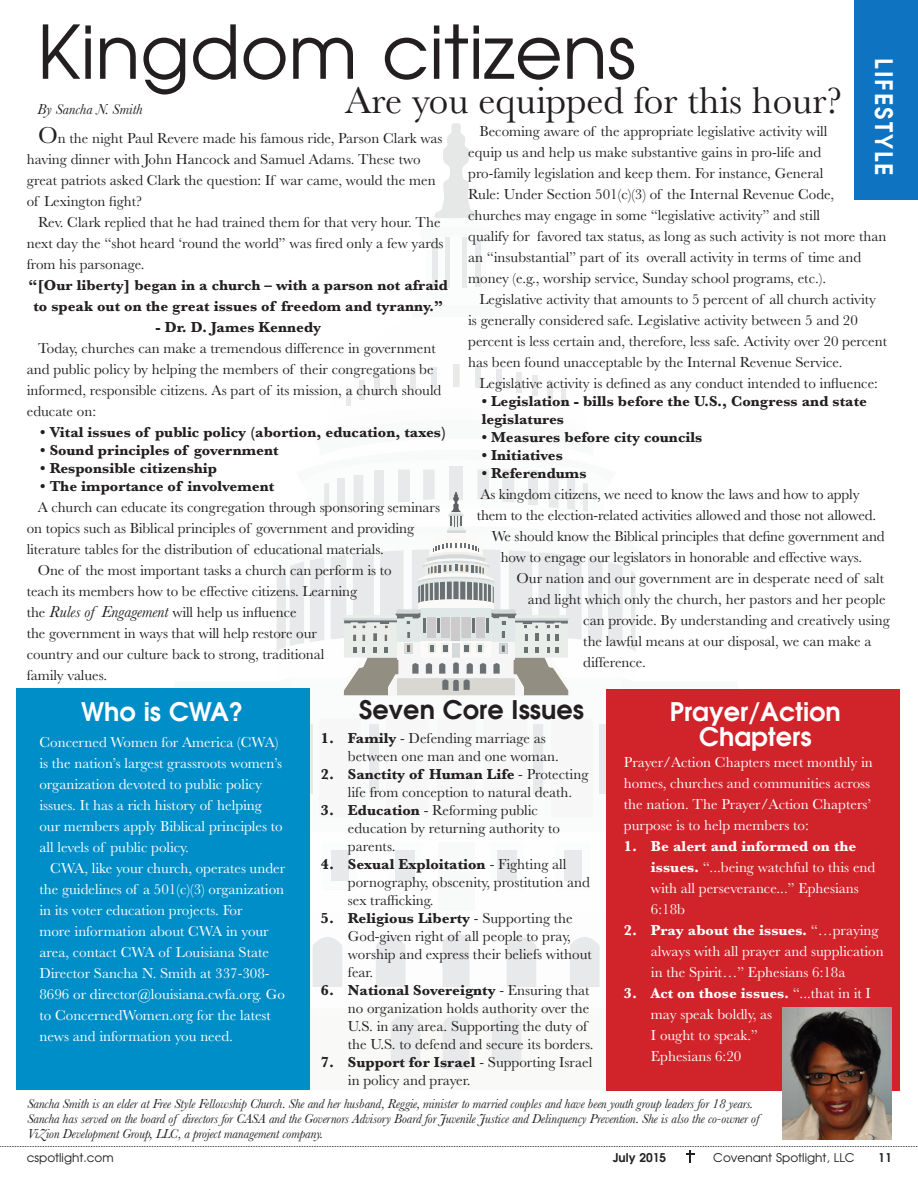
<style>
.page{position:relative;width:918px;height:1188px;background:#fff}
.page>*{position:absolute;margin:0;border:0;box-sizing:border-box;transform-origin:0 0}
.Headline_CSM{font:73.5px "Avian";color:#231f20}
.Subhead_CSM{font:39px "Baskerville";color:#231f20}
.Subhead_Informal_CSM{font:700 25.5px/25.5px "Avian";color:#fff;text-align:center}
.Body_Copy_CSM{font:700 25.5px "Avian";color:#231f20}
.Headline_CSM-2{font:700 24px "Avian";letter-spacing:.08em;color:#fff}
.Body_Copy_CSM-2{font:15px/21px "Baskerville";color:#231f20}
.Body_Copy_CSM-3{font:15px/21px "Baskerville";color:#fff}
.Body_Copy_CSM-4{font:700 15px/21px "Baskerville";color:#231f20;text-align:center}
.Byline_CSM{font:italic 15px "Baskerville";color:#231f20}
.Writer_Bio_CSM{font:italic 13.5px/15px "Baskerville";letter-spacing:-.01em;color:#231f20}
.t1{font:12px "Avian";color:#231f20}
.t2{font:700 12px "Avian";color:#231f20}
.s1{font-size:24px}
.s2{font-style:italic;font-size:16.5px}
.s3{font-weight:700}
</style>
<div class="page">
<svg style="left:0;top:1146px;width:918px;height:16px"></svg>
<div style="left:412px;top:306px;width:88px;height:11px;background:#f8f9f9"></div>
<svg style="left:432px;top:123px;width:49px;height:165px"></svg>
<svg style="left:16px;top:364px;width:620px;height:705px"></svg>
<div style="left:854px;top:0;width:64px;height:200px;background:#0e73c0"></div>
<div style="left:16px;top:689px;width:294px;height:401px;background:#008ec8"></div>
<div style="left:606px;top:689px;width:294px;height:402px;background:#d1232a"></div>
<img style="left:782px;top:1008px;width:110px;height:132px">
<p class="Headline_CSM" style="left:37px;top:16px;width:600px">Kingdom citizens</p>
<p class="Headline_CSM-2" style="left:897px;top:58px;width:119px;rotate:90deg">LIFESTYLE</p>
<p class="Subhead_CSM" style="left:345px;top:77px;width:499px">Are you equipped for this hour?</p>
<p class="Byline_CSM" style="left:37px;top:101px;width:107px">By Sancha N. Smith</p>
<p class="Body_Copy_CSM-2" style="left:468px;top:121px;width:420px;text-indent:11px">Becoming aware of the appropriate legislative activity will<br>equip us and help us make substantive gains in pro-life and pro-family legislation and keep them. For instance, General<br>Rule: Under Section 501(c)(3) of the Internal Revenue Code, churches may engage in some “legislative activity” and still<br>qualify for favored tax status, as long as such activity is not more than an “insubstantial” part of its overall activity in terms of time and money (e.g., worship service, Sunday school programs, etc.).</p>
<p class="Body_Copy_CSM-2" style="left:468px;top:289px;width:420px;text-indent:11px">Legislative activity that amounts to 5 percent of all church activity is generally considered safe. Legislative activity between 5 and 20 percent is less certain and, therefore, less safe. Activity over 20 percent has been found unacceptable by the Internal Revenue Service.</p>
<p class="Body_Copy_CSM-2" style="left:479px;top:373px;width:400px">Legislative activity is defined as any conduct intended to influence:</p>
<p class="Body_Copy_CSM-4" style="left:482px;top:392px;width:387px;line-height:18px;text-align:left">• Legislation - bills before the U.S., Congress and state legislatures</p>
<p class="Body_Copy_CSM-4" style="left:482px;top:427px;width:222px">• Measures before city councils</p>
<p class="Body_Copy_CSM-4" style="left:482px;top:445px;width:83px">• Initiatives</p>
<p class="Body_Copy_CSM-4" style="left:482px;top:463px;width:106px">• Referendums</p>
<p class="Body_Copy_CSM-2" style="left:481px;top:484px;width:381px">As kingdom citizens, we need to know the laws and how to apply</p>
<p class="Body_Copy_CSM-2" style="left:477px;top:505px;width:401px">them to the election-related activities allowed and those not allowed.</p>
<p class="Body_Copy_CSM-2" style="left:492px;top:526px;width:394px">We should know the Biblical principles that define government and</p>
<p class="Body_Copy_CSM-2" style="left:501px;top:547px;width:363px">how to engage our legislators in honorable and effective ways.</p>
<p class="Body_Copy_CSM-2" style="left:517px;top:568px;width:369px">Our nation and our government are in desperate need of salt</p>
<p class="Body_Copy_CSM-2" style="left:528px;top:589px;width:360px">and light which only the church, her pastors and her people</p>
<p class="Body_Copy_CSM-2" style="left:583px;top:610px;width:308px">can provide. By understanding and creatively using</p>
<p class="Body_Copy_CSM-2" style="left:583px;top:631px;width:290px">the lawful means at our disposal, we can make a</p>
<p class="Body_Copy_CSM-2" style="left:583px;top:652px;width:64px">difference.</p>
<p class="Body_Copy_CSM-2" style="left:27px;top:128px;width:417px;text-indent:11px"><span class="s1">O</span>n the night Paul Revere made his famous ride, Parson Clark was having dinner with John Hancock and Samuel Adams. These two great patriots asked Clark the question: If war came, would the men of Lexington fight?</p>
<p class="Body_Copy_CSM-2" style="left:27px;top:212px;width:418px;text-indent:11px">Rev. Clark replied that he had trained them for that very hour. The next day the “shot heard ‘round the world” was fired only a few yards from his parsonage.</p>
<p class="Body_Copy_CSM-4" style="left:29px;top:275px;width:421px">“[Our liberty] began in a church – with a parson not afraid to speak out on the great issues of freedom and tyranny.”</p>
<p class="Body_Copy_CSM-4" style="left:156px;top:317px;width:167px">- Dr. D. James Kennedy</p>
<p class="Body_Copy_CSM-2" style="left:27px;top:338px;width:416px;text-indent:11px">Today, churches can make a tremendous difference in government and public policy by helping the members of their congregations be informed, responsible citizens. As part of its mission, a church should educate on:</p>
<p class="Body_Copy_CSM-4" style="left:40px;top:422px;width:407px">• Vital issues of public policy (abortion, education, taxes)</p>
<p class="Body_Copy_CSM-4" style="left:40px;top:440px;width:240px">• Sound principles of government</p>
<p class="Body_Copy_CSM-4" style="left:40px;top:458px;width:178px">• Responsible citizenship</p>
<p class="Body_Copy_CSM-4" style="left:40px;top:476px;width:235px">• The importance of involvement</p>
<p class="Body_Copy_CSM-2" style="left:27px;top:497px;width:415px;text-indent:11px">A church can educate its congregation through sponsoring seminars on topics such as Biblical principles of government and providing literature tables for the distribution of educational materials.</p>
<p class="Body_Copy_CSM-2" style="left:27px;top:560px;width:366px;text-indent:11px">One of the most important tasks a church can perform is to teach its members how to be effective citizens. Learning<br>the <span class="s2">Rules of Engagement</span> will help us influence<br>the government in ways that will help restore our<br>country and our culture back to strong, traditional<br>family values.</p>
<p class="Subhead_Informal_CSM" style="left:81px;top:700px;width:164px">Who is CWA?</p>
<p class="Body_Copy_CSM-3" style="left:39px;top:731px;width:245px">Concerned Women for America (CWA) is the nation’s largest grassroots women’s organization devoted to public policy issues. It has a rich history of helping our members apply Biblical principles to all levels of public policy.</p>
<p class="Body_Copy_CSM-3" style="left:39px;top:857px;width:247px;text-indent:11px">CWA, like your church, operates under the guidelines of a 501(c)(3) organization in its voter education projects. For<br>more information about CWA in your area, contact CWA of Louisiana State Director Sancha N. Smith at 337-308- 8696 or director@louisiana.cwfa.org. Go to ConcernedWomen.org for the latest news and information you need.</p>
<p class="Body_Copy_CSM" style="left:359px;top:696px;width:226px">Seven Core Issues</p>
<p class="Body_Copy_CSM-2" style="left:348px;top:729px;width:212px;line-height:18px;text-indent:-27px"><span class="s3">1. Family</span> - Defending marriage as between one man and one woman.</p>
<p class="Body_Copy_CSM-2" style="left:348px;top:765px;width:242px;line-height:18px;text-indent:-27px"><span class="s3">2. Sanctity of Human Life</span> - Protecting life from conception to natural death.</p>
<p class="Body_Copy_CSM-2" style="left:348px;top:801px;width:214px;line-height:18px;text-indent:-27px"><span class="s3">3. Education</span> - Reforming public education by returning authority to parents.</p>
<p class="Body_Copy_CSM-2" style="left:348px;top:855px;width:244px;line-height:18px;text-indent:-27px"><span class="s3">4. Sexual Exploitation</span> - Fighting all pornography, obscenity, prostitution and sex trafficking.</p>
<p class="Body_Copy_CSM-2" style="left:348px;top:909px;width:245px;line-height:18px;text-indent:-27px"><span class="s3">5. Religious Liberty</span> - Supporting the<br>God-given right of all people to pray, worship and express their beliefs without fear.</p>
<p class="Body_Copy_CSM-2" style="left:348px;top:981px;width:247px;line-height:18px;text-indent:-27px"><span class="s3">6. National Sovereignty</span> - Ensuring that no organization holds authority over the U.S. in any area. Supporting the duty of the U.S. to defend and secure its borders.</p>
<p class="Body_Copy_CSM-2" style="left:348px;top:1053px;width:246px;line-height:18px;text-indent:-27px"><span class="s3">7. Support for Israel</span> - Supporting Israel in policy and prayer.</p>
<p class="Subhead_Informal_CSM" style="left:670px;top:700px;width:173px">Prayer/Action<br>Chapters</p>
<p class="Body_Copy_CSM-3" style="left:624px;top:752px;width:250px">Prayer/Action Chapters meet monthly in homes, churches and communities across the nation. The Prayer/Action Chapters’ purpose is to help members to:</p>
<p class="Body_Copy_CSM-3" style="left:651px;top:836px;width:226px;text-indent:-27px"><span class="s3">1. Be alert and informed on the issues.</span> “...being watchful to this end with all perseverance...” Ephesians<br>6:18b</p>
<p class="Body_Copy_CSM-3" style="left:651px;top:920px;width:234px;text-indent:-27px"><span class="s3">2. Pray about the issues.</span> “…praying always with all prayer and supplication in the Spirit…” Ephesians 6:18a</p>
<p class="Body_Copy_CSM-3" style="left:651px;top:983px;width:221px;text-indent:-27px"><span class="s3">3. Act on those issues.</span> “...that in it I may speak boldly, as<br>I ought to speak.”<br>Ephesians 6:20</p>
<p class="Writer_Bio_CSM" style="left:27px;top:1096px;width:734px">Sancha Smith is an elder at Free Style Fellowship Church. She and her husband, Reggie, minister to married couples and have been youth group leaders for 18 years.<br>Sancha has served on the board of directors for CASA and the Governors Advisory Board for Juvenile Justice and Delinquency Prevention. She is also the co-owner of<br>ViZion Development Group, LLC, a project management company.</p>
<p class="t1" style="left:27px;top:1152px;width:89px">cspotlight.com</p>
<p class="t2" style="left:613px;top:1151px;width:55px">July 2015</p>
<p class="t1" style="left:713px;top:1152px;width:143px">Covenant Spotlight, LLC</p>
<p class="t2" style="left:878px;top:1151px;width:15px">11</p>
</div>
